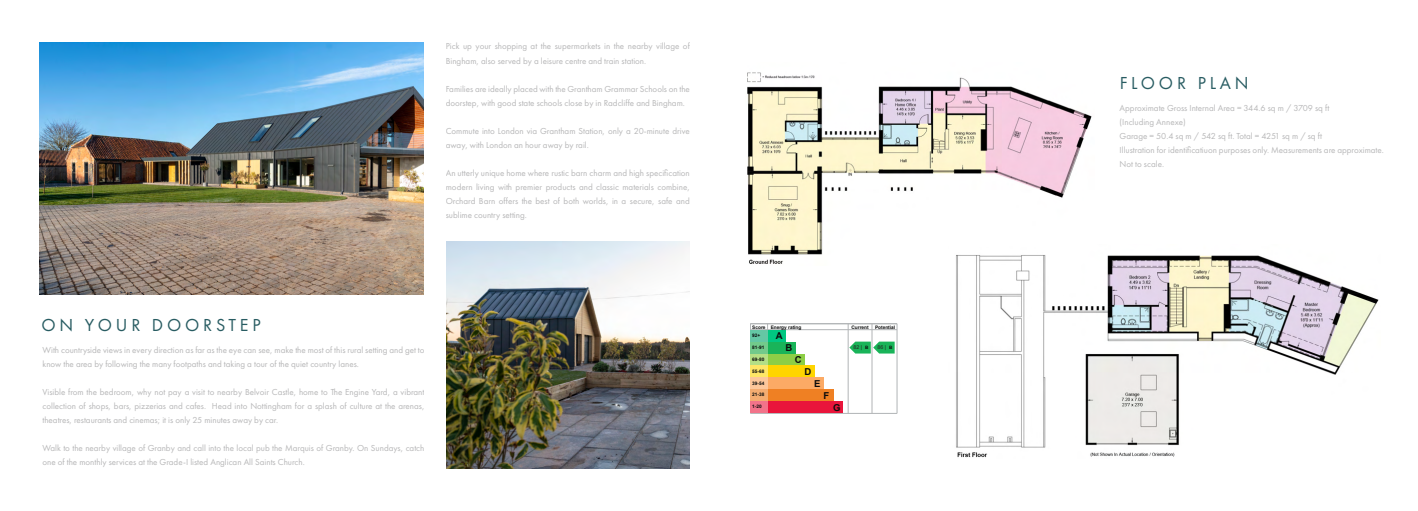
<style>
.page{position:relative;width:1418px;height:511px;background:#fff}
.page>*{position:absolute;margin:0;border:0;box-sizing:border-box;transform-origin:0 0}
.t1{font:18px "Futura PT";letter-spacing:.21em;color:#285c62}
.t2{font:700 9.5px "Arial";color:#0b0c0c}
.t3{font:9px/14px "Futura PT";color:#b7b7b8}
.t4{font:5.2px "Arial";color:#231f20}
.t5{font:700 4.8px "Arial";color:#0b0c0c}
.s1{font-weight:700;font-size:4.5px;color:#0b0c0c}
</style>
<div class="page">
<img style="left:39px;top:43px;width:385px;height:251px">
<img style="left:446px;top:241px;width:244px;height:227px">
<img style="left:747px;top:72px;width:345px;height:192px">
<img style="left:948px;top:244px;width:431px;height:214px">
<hr style="left:767px;top:323px;width:1px;height:90px;background:#b1b4b6">
<hr style="left:848px;top:323px;width:1px;height:90px;background:#b1b4b6">
<hr style="left:871px;top:323px;width:1px;height:90px;background:#b1b4b6">
<hr style="left:750px;top:329px;width:147px;height:1px;background:#b1b4b6">
<hr style="left:750px;top:323px;width:147px;height:1px;background:#b1b4b6">
<hr style="left:750px;top:323px;width:1px;height:90px;background:#b1b4b6">
<hr style="left:896px;top:323px;width:1px;height:90px;background:#b1b4b6">
<hr style="left:750px;top:413px;width:147px;height:1px;background:#b1b4b6">
<div style="left:767px;top:329px;width:19px;height:12px;background:#00c781"></div>
<div style="left:767px;top:341px;width:28px;height:12px;background:#19b459"></div>
<div style="left:767px;top:353px;width:38px;height:12px;background:#8dce46"></div>
<div style="left:767px;top:365px;width:47px;height:12px;background:#ffd500"></div>
<div style="left:767px;top:377px;width:57px;height:12px;background:#fcaa65"></div>
<div style="left:767px;top:389px;width:66px;height:12px;background:#ef8023"></div>
<div style="left:767px;top:401px;width:76px;height:12px;background:#e9153b"></div>
<div style="left:750px;top:329px;width:17px;height:12px;background:#64c7a4"></div>
<div style="left:750px;top:341px;width:17px;height:12px;background:#72ca8b"></div>
<div style="left:750px;top:353px;width:17px;height:12px;background:#b4df86"></div>
<div style="left:750px;top:365px;width:17px;height:12px;background:#ffe666"></div>
<div style="left:750px;top:377px;width:17px;height:12px;background:#fdc79b"></div>
<div style="left:750px;top:389px;width:17px;height:12px;background:#f4ac71"></div>
<div style="left:750px;top:401px;width:17px;height:12px;background:#f2738a"></div>
<svg style="left:849px;top:341px;width:45px;height:12px"></svg>
<p class="t3" style="left:446px;top:39px;width:245px">Pick up your shopping at the supermarkets in the nearby village of<br>Bingham, also served by a leisure centre and train station.</p>
<p class="t3" style="left:446px;top:81px;width:245px">Families are ideally placed with the Grantham Grammar Schools on the doorstep, with good state schools close by in Radcliffe and Bingham.</p>
<p class="t3" style="left:446px;top:123px;width:245px">Commute into London via Grantham Station, only a 20-minute drive away, with London an hour away by rail.</p>
<p class="t3" style="left:446px;top:165px;width:245px;text-align:justify">An utterly unique home where rustic barn charm and high specification modern living with premier products and classic materials combine, Orchard Barn offers the best of both worlds, in a secure, safe and sublime country setting.</p>
<h1 class="t1" style="left:42px;top:314px;width:220px">ON YOUR DOORSTEP</h1>
<p class="t3" style="left:43px;top:342px;width:383px">With countryside views in every direction as far as the eye can see, make the most of this rural setting and get to know the area by following the many footpaths and taking a tour of the quiet country lanes.</p>
<p class="t3" style="left:43px;top:384px;width:383px;text-align:justify">Visible from the bedroom, why not pay a visit to nearby Belvoir Castle, home to The Engine Yard, a vibrant collection of shops, bars, pizzerias and cafes. Head into Nottingham for a splash of culture at the arenas, theatres, restaurants and cinemas; it is only 25 minutes away by car.</p>
<p class="t3" style="left:43px;top:440px;width:383px">Walk to the nearby village of Granby and call into the local pub the Marquis of Granby. On Sundays, catch one of the monthly services at the Grade-I listed Anglican All Saints Church.</p>
<p class="t5" style="left:752px;top:323px;width:51px">Score Energy rating</p>
<p class="t5" style="left:851px;top:323px;width:19px">Current</p>
<p class="t5" style="left:875px;top:323px;width:22px">Potential</p>
<p class="t4" style="left:853px;top:343px;width:16px">82 | <span class="s1">B</span></p>
<p class="t4" style="left:877px;top:343px;width:16px">86 | <span class="s1">B</span></p>
<p class="t2" style="left:776px;top:328px;width:8px">A</p>
<p class="t5" style="left:752px;top:331px;width:10px">92+</p>
<p class="t5" style="left:752px;top:343px;width:14px">81-91</p>
<p class="t5" style="left:752px;top:355px;width:14px">69-80</p>
<p class="t5" style="left:752px;top:367px;width:14px">55-68</p>
<p class="t5" style="left:752px;top:379px;width:14px">39-54</p>
<p class="t5" style="left:752px;top:391px;width:14px">21-38</p>
<p class="t5" style="left:752px;top:403px;width:11px">1-20</p>
<p class="t2" style="left:785px;top:340px;width:8px">B</p>
<p class="t2" style="left:795px;top:352px;width:8px">C</p>
<p class="t2" style="left:804px;top:364px;width:8px">D</p>
<p class="t2" style="left:814px;top:376px;width:8px">E</p>
<p class="t2" style="left:823px;top:388px;width:7px">F</p>
<p class="t2" style="left:833px;top:400px;width:9px">G</p>
<h1 class="t1" style="left:1119px;top:73px;width:130px">FLOOR PLAN</h1>
<p class="t3" style="left:1119px;top:101px;width:266px">Approximate Gross Internal Area = 344.6 sq m / 3709 sq ft<br>(Including Annexe)<br>Garage = 50.4 sq m / 542 sq ft. Total = 4251 sq m / sq ft<br>Illustration for identificatiuon purposes only. Measurements are approximate.<br>Not to scale.</p>
</div>
